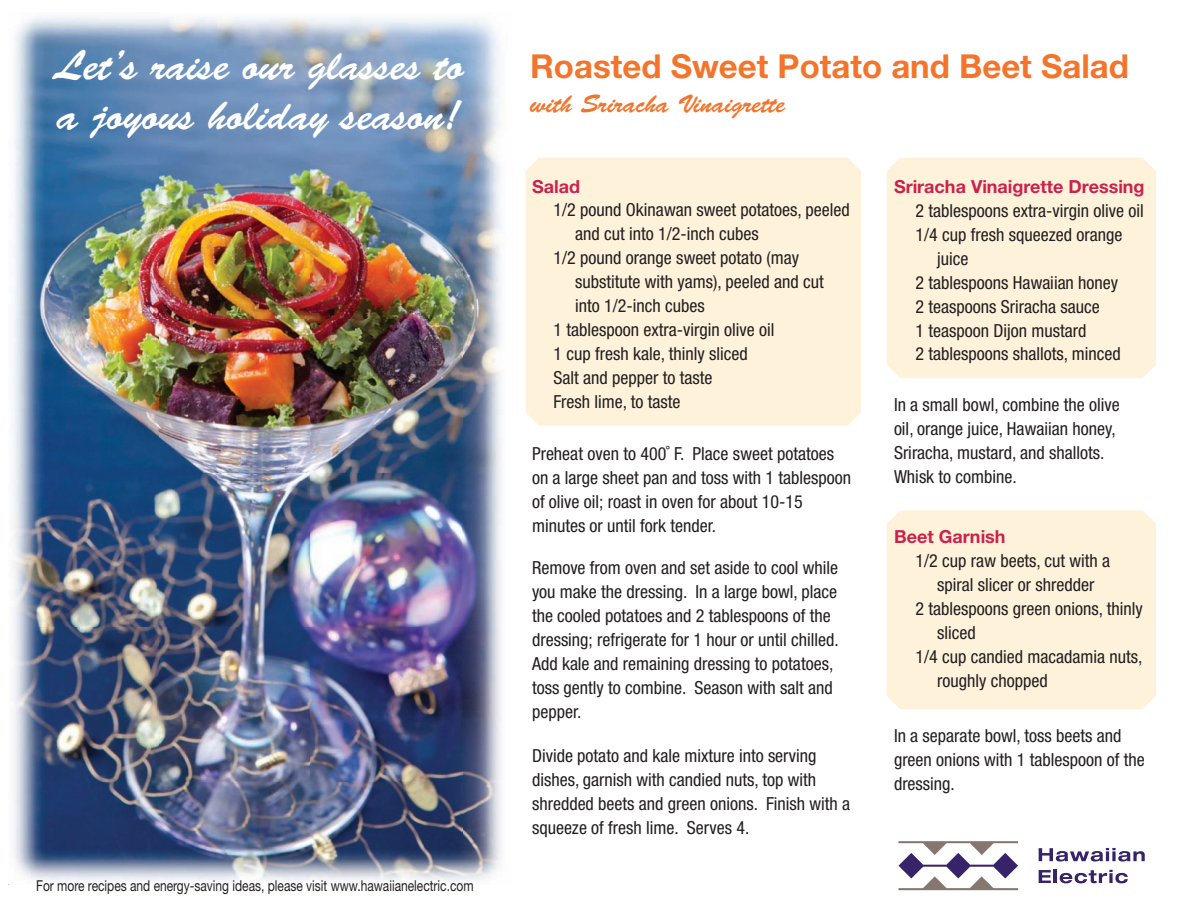
<style>
.page{position:relative;width:1188px;height:918px;background:#fff}
.page>*{position:absolute;margin:0;border:0;box-sizing:border-box;transform-origin:0 0}
.t1{font:42px/50.4px "Brush Script Std";color:#fff}
.t2{font:700 33px "Helvetica Neue LT Std";color:#f3752c}
.t3{font:25.5px "Brush Script Std";color:#f3752c}
.t4{font:condensed 18px/24px "Helvetica Neue LT Std";color:#231f20}
.t5{font:700 18px "Helvetica Neue LT Std";color:#ca224d}
.t6{font:15px "Helvetica Neue LT Std";color:#231f20;scale:.8 1}
</style>
<div class="page">
<div style="left:887px;top:510px;width:269px;height:199px;background:#fef2db"></div>
<div style="left:526px;top:158px;width:335px;height:268px;background:#fef2db"></div>
<div style="left:887px;top:158px;width:269px;height:220px;background:#fef2db"></div>
<img style="left:8px;top:17px;width:494px;height:868px">
<svg style="left:898px;top:841px;width:120px;height:49px"></svg>
<svg style="left:1039px;top:848px;width:106px;height:14px"></svg>
<svg style="left:1039px;top:870px;width:89px;height:13px"></svg>
<h1 class="t1" style="left:54px;top:41px;width:411px">Let’s raise our glasses to a joyous holiday season!</h1>
<p class="t6" style="left:36px;top:877px;width:548px">For more recipes and energy-saving ideas, please visit www.hawaiianelectric.com</p>
<h2 class="t2" style="left:530px;top:46px;width:600px">Roasted Sweet Potato and Beet Salad</h2>
<h3 class="t3" style="left:530px;top:89px;width:257px">with Sriracha Vinaigrette</h3>
<p class="t5" style="left:532px;top:175px;width:49px">Salad</p>
<p class="t4" style="left:554px;top:198px;width:298px">1/2 pound Okinawan sweet potatoes, peeled</p>
<p class="t4" style="left:575px;top:222px;width:185px">and cut into 1/2-inch cubes</p>
<p class="t4" style="left:554px;top:246px;width:247px">1/2 pound orange sweet potato (may</p>
<p class="t4" style="left:575px;top:270px;width:250px">substitute with yams), peeled and cut</p>
<p class="t4" style="left:575px;top:294px;width:131px">into 1/2-inch cubes</p>
<p class="t4" style="left:554px;top:318px;width:222px">1 tablespoon extra-virgin olive oil</p>
<p class="t4" style="left:554px;top:342px;width:196px">1 cup fresh kale, thinly sliced</p>
<p class="t4" style="left:554px;top:366px;width:160px">Salt and pepper to taste</p>
<p class="t4" style="left:554px;top:390px;width:128px">Fresh lime, to taste</p>
<p class="t4" style="left:532px;top:442px;width:321px">Preheat oven to 400˚ F. Place sweet potatoes on a large sheet pan and toss with 1 tablespoon of olive oil; roast in oven for about 10-15 minutes or until fork tender.</p>
<p class="t4" style="left:532px;top:556px;width:308px">Remove from oven and set aside to cool while you make the dressing. In a large bowl, place the cooled potatoes and 2 tablespoons of the dressing; refrigerate for 1 hour or until chilled.<br>Add kale and remaining dressing to potatoes, toss gently to combine. Season with salt and pepper.</p>
<p class="t4" style="left:532px;top:743px;width:320px">Divide potato and kale mixture into serving dishes, garnish with candied nuts, top with shredded beets and green onions. Finish with a squeeze of fresh lime. Serves 4.</p>
<p class="t5" style="left:894px;top:175px;width:252px">Sriracha Vinaigrette Dressing</p>
<p class="t4" style="left:916px;top:198px;width:230px">2 tablespoons extra-virgin olive oil</p>
<p class="t4" style="left:916px;top:222px;width:208px">1/4 cup fresh squeezed orange</p>
<p class="t4" style="left:937px;top:246px;width:33px">juice</p>
<p class="t4" style="left:916px;top:270px;width:204px">2 tablespoons Hawaiian honey</p>
<p class="t4" style="left:916px;top:294px;width:186px">2 teaspoons Sriracha sauce</p>
<p class="t4" style="left:916px;top:318px;width:172px">1 teaspoon Dijon mustard</p>
<p class="t4" style="left:916px;top:342px;width:207px">2 tablespoons shallots, minced</p>
<p class="t4" style="left:894px;top:393px;width:227px">In a small bowl, combine the olive oil, orange juice, Hawaiian honey,<br>Sriracha, mustard, and shallots.<br>Whisk to combine.</p>
<p class="t5" style="left:894px;top:525px;width:113px">Beet Garnish</p>
<p class="t4" style="left:916px;top:548px;width:196px">1/2 cup raw beets, cut with a</p>
<p class="t4" style="left:937px;top:572px;width:159px">spiral slicer or shredder</p>
<p class="t4" style="left:916px;top:596px;width:229px">2 tablespoons green onions, thinly</p>
<p class="t4" style="left:937px;top:620px;width:40px">sliced</p>
<p class="t4" style="left:916px;top:644px;width:228px">1/4 cup candied macadamia nuts,</p>
<p class="t4" style="left:937px;top:668px;width:112px">roughly chopped</p>
<p class="t4" style="left:894px;top:723px;width:252px">In a separate bowl, toss beets and green onions with 1 tablespoon of the dressing.</p>
</div>
